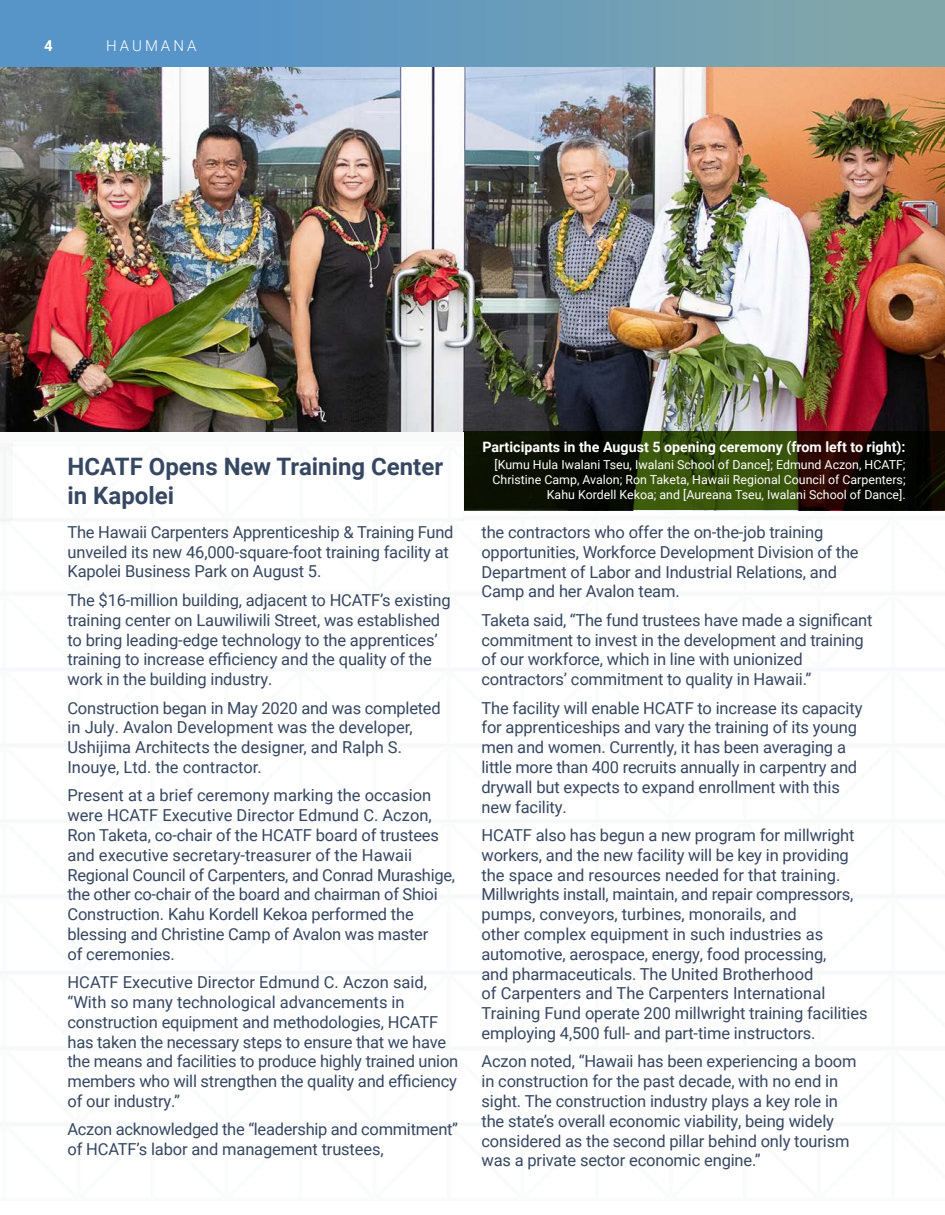
<style>
.page{position:relative;width:945px;height:1215px;background:#fff}
.page>*{position:absolute;margin:0;border:0;box-sizing:border-box;transform-origin:0 0}
.t1{font:700 24px/28.8px "Roboto";color:#364762}
.t2{font:16.5px/19.8px "Roboto";letter-spacing:-.01em;color:#364762}
.t3{font:300 15px "Roboto";letter-spacing:.2em;color:#fff}
.t4{font:700 15px "Roboto";color:#fff}
.t5{font:700 14.25px "Roboto";color:#fff}
.t6{font:12.3px/14.9px "Roboto";color:#fff;text-align:right}
</style>
<div class="page">
<img style="left:0;top:67px;width:945px;height:365px">
<svg style="left:464px;top:431px;width:481px;height:79px;background:#1b2204"></svg>
<div style="left:0;top:1px;width:945px;height:66px;background:linear-gradient(to right,#4e90ce,#83a7a8)"></div>
<p class="t4" style="left:44px;top:35px;width:10px">4</p>
<p class="t3" style="left:106px;top:35px;width:92px">HAUMANA</p>
<p class="t1" style="left:68px;top:451px;width:377px">HCATF Opens New Training Center in Kapolei</p>
<p class="t2" style="left:68px;top:521px;width:388px">The Hawaii Carpenters Apprenticeship &amp; Training Fund unveiled its new 46,000-square-foot training facility at<br>Kapolei Business Park on August 5.</p>
<p class="t2" style="left:68px;top:590px;width:385px">The $16-million building, adjacent to HCATF’s existing training center on Lauwiliwili Street, was established to bring leading-edge technology to the apprentices’ training to increase efficiency and the quality of the work in the building industry.</p>
<p class="t2" style="left:68px;top:697px;width:375px">Construction began in May 2020 and was completed in July. Avalon Development was the developer, Ushijima Architects the designer, and Ralph S.<br>Inouye, Ltd. the contractor.</p>
<p class="t2" style="left:68px;top:785px;width:389px">Present at a brief ceremony marking the occasion were HCATF Executive Director Edmund C. Aczon, Ron Taketa, co-chair of the HCATF board of trustees and executive secretary-treasurer of the Hawaii Regional Council of Carpenters, and Conrad Murashige, the other co-chair of the board and chairman of Shioi Construction. Kahu Kordell Kekoa performed the blessing and Christine Camp of Avalon was master<br>of ceremonies.</p>
<p class="t2" style="left:68px;top:972px;width:392px">HCATF Executive Director Edmund C. Aczon said, “With so many technological advancements in construction equipment and methodologies, HCATF has taken the necessary steps to ensure that we have the means and facilities to produce highly trained union members who will strengthen the quality and efficiency of our industry.”</p>
<p class="t2" style="left:68px;top:1119px;width:392px">Aczon acknowledged the “leadership and commitment” of HCATF’s labor and management trustees,</p>
<p class="t5" style="left:482px;top:437px;width:425px">Participants in the August 5 opening ceremony (from left to right):</p>
<p class="t6" style="left:492px;top:457px;width:415px">[Kumu Hula Iwalani Tseu, Iwalani School of Dance]; Edmund Aczon, HCATF;<br>Christine Camp, Avalon; Ron Taketa, Hawaii Regional Council of Carpenters;<br>Kahu Kordell Kekoa; and [Aureana Tseu, Iwalani School of Dance].</p>
<p class="t2" style="left:482px;top:522px;width:379px">the contractors who offer the on-the-job training opportunities, Workforce Development Division of the Department of Labor and Industrial Relations, and Camp and her Avalon team.</p>
<p class="t2" style="left:482px;top:609px;width:393px">Taketa said, “The fund trustees have made a significant commitment to invest in the development and training of our workforce, which in line with unionized contractors’ commitment to quality in Hawaii.”</p>
<p class="t2" style="left:482px;top:697px;width:383px">The facility will enable HCATF to increase its capacity for apprenticeships and vary the training of its young men and women. Currently, it has been averaging a little more than 400 recruits annually in carpentry and drywall but expects to expand enrollment with this new facility.</p>
<p class="t2" style="left:482px;top:825px;width:388px">HCATF also has begun a new program for millwright workers, and the new facility will be key in providing the space and resources needed for that training.<br>Millwrights install, maintain, and repair compressors, pumps, conveyors, turbines, monorails, and<br>other complex equipment in such industries as automotive, aerospace, energy, food processing,<br>and pharmaceuticals. The United Brotherhood<br>of Carpenters and The Carpenters International Training Fund operate 200 millwright training facilities employing 4,500 full- and part-time instructors.</p>
<p class="t2" style="left:482px;top:1051px;width:377px">Aczon noted, “Hawaii has been experiencing a boom in construction for the past decade, with no end in sight. The construction industry plays a key role in the state’s overall economic viability, being widely considered as the second pillar behind only tourism was a private sector economic engine.”</p>
</div>
